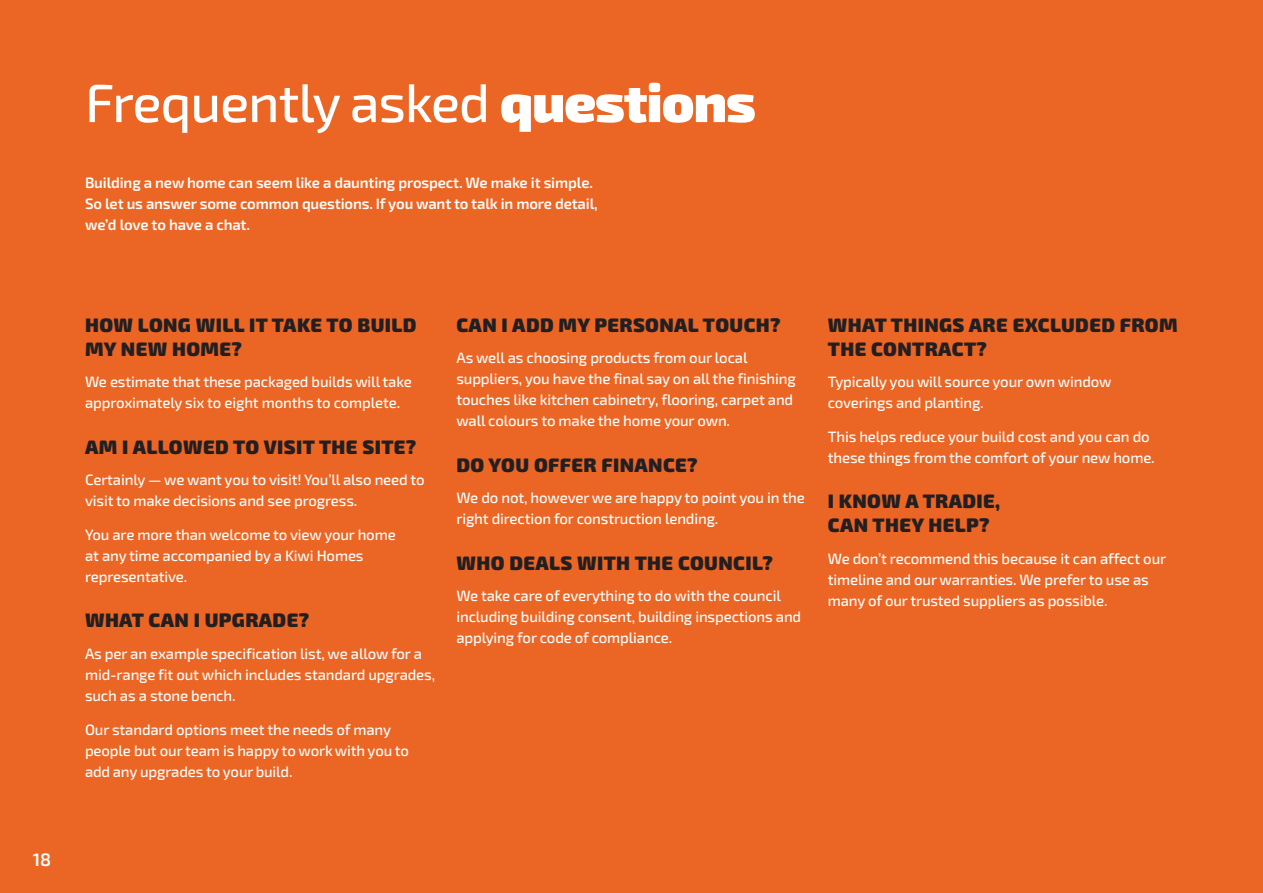
<style>
.page{position:relative;width:1263px;height:893px;background:#eb6624}
.page>*{position:absolute;margin:0;border:0;box-sizing:border-box;transform-origin:0 0}
.t1{font:500 54px "Exo 2";letter-spacing:-.02em;color:#fff}
.t2{font:900 19.5px/24px "Exo 2";letter-spacing:.02em;color:#231f20}
.t3{font:600 18px "Exo 2";color:#fff}
.t4{font:500 15px/21px "Exo 2";letter-spacing:-.01em;color:#fff}
.t5{font:600 15px/21px "Exo 2";letter-spacing:-.01em;color:#fff}
.s1{font-weight:900}
</style>
<div class="page">
<h1 class="t1" style="left:85px;top:71px;width:672px">Frequently asked <span class="s1">questions</span></h1>
<p class="t5" style="left:85px;top:173px;width:514px">Building a new home can seem like a daunting prospect. We make it simple.<br>So let us answer some common questions. If you want to talk in more detail, we’d love to have a chat.</p>
<p class="t3" style="left:33px;top:849px;width:20px">18</p>
<h2 class="t2" style="left:85px;top:313px;width:333px">HOW LONG WILL IT TAKE TO BUILD<br>MY NEW HOME?</h2>
<p class="t4" style="left:85px;top:372px;width:328px">We estimate that these packaged builds will take approximately six to eight months to complete.</p>
<h2 class="t2" style="left:85px;top:435px;width:333px">AM I ALLOWED TO VISIT THE SITE?</h2>
<p class="t4" style="left:85px;top:470px;width:341px">Certainly — we want you to visit! You’ll also need to visit to make decisions and see progress.</p>
<p class="t4" style="left:85px;top:525px;width:312px">You are more than welcome to view your home at any time accompanied by a Kiwi Homes representative.</p>
<h2 class="t2" style="left:85px;top:609px;width:226px">WHAT CAN I UPGRADE?</h2>
<p class="t4" style="left:85px;top:644px;width:352px">As per an example specification list, we allow for a mid-range fit out which includes standard upgrades, such as a stone bench.</p>
<p class="t4" style="left:85px;top:719px;width:325px">Our standard options meet the needs of many people but our team is happy to work with you to add any upgrades to your build.</p>
<h2 class="t2" style="left:456px;top:313px;width:326px">CAN I ADD MY PERSONAL TOUCH?</h2>
<p class="t4" style="left:456px;top:348px;width:341px">As well as choosing products from our local suppliers, you have the final say on all the finishing touches like kitchen cabinetry, flooring, carpet and wall colours to make the home your own.</p>
<h2 class="t2" style="left:456px;top:453px;width:243px">DO YOU OFFER FINANCE?</h2>
<p class="t4" style="left:456px;top:488px;width:350px">We do not, however we are happy to point you in the right direction for construction lending.</p>
<h2 class="t2" style="left:456px;top:551px;width:318px">WHO DEALS WITH THE COUNCIL?</h2>
<p class="t4" style="left:456px;top:586px;width:346px">We take care of everything to do with the council including building consent, building inspections and applying for code of compliance.</p>
<h2 class="t2" style="left:828px;top:313px;width:351px">WHAT THINGS ARE EXCLUDED FROM<br>THE CONTRACT?</h2>
<p class="t4" style="left:828px;top:372px;width:285px">Typically you will source your own window coverings and planting.</p>
<p class="t4" style="left:828px;top:427px;width:328px">This helps reduce your build cost and you can do these things from the comfort of your new home.</p>
<h2 class="t2" style="left:828px;top:490px;width:174px">I KNOW A TRADIE,<br>CAN THEY HELP?</h2>
<p class="t4" style="left:828px;top:549px;width:340px">We don’t recommend this because it can affect our timeline and our warranties. We prefer to use as many of our trusted suppliers as possible.</p>
</div>
